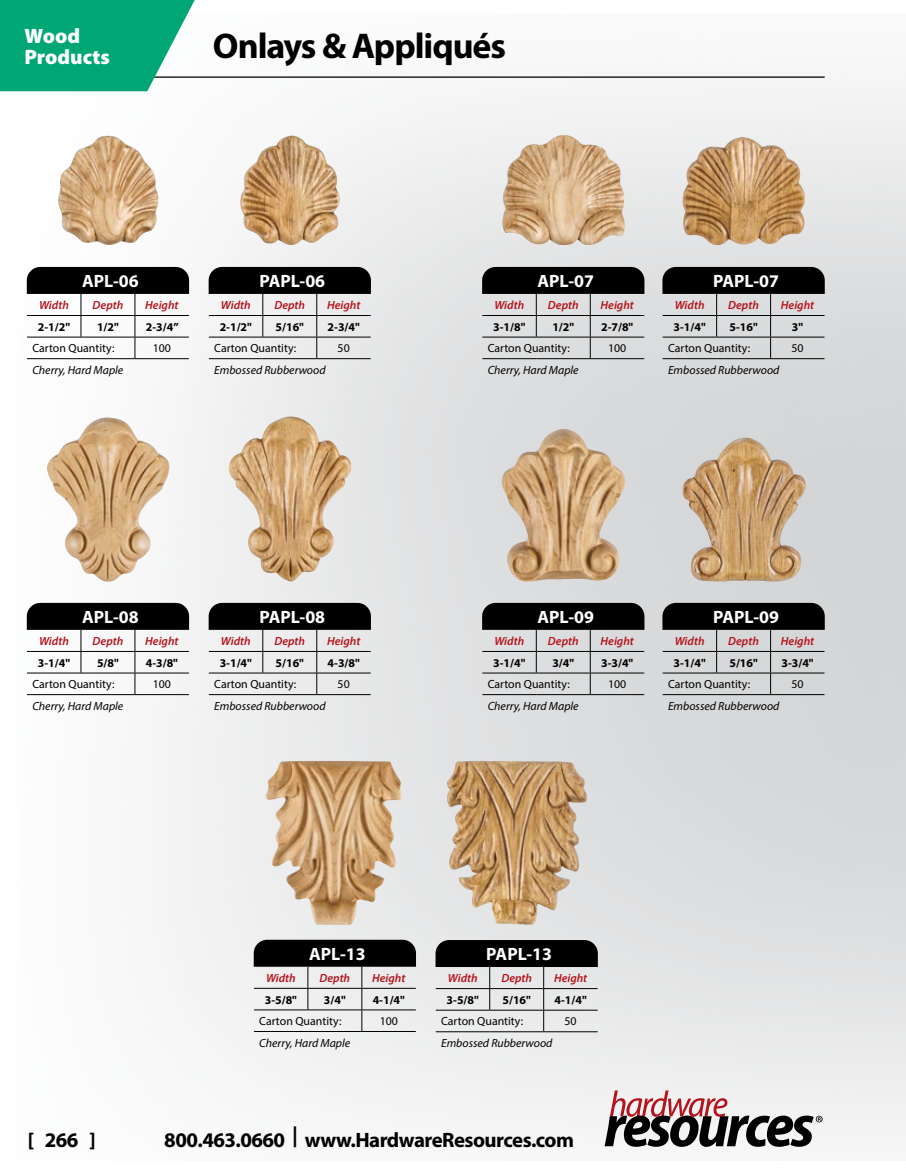
<style>
.page{position:relative;width:906px;height:1174px;background:#fff}
.page>*{position:absolute;margin:0;border:0;box-sizing:border-box;transform-origin:0 0}
.t1{font:700 35.85px "Myriad Pro";letter-spacing:-.03em;color:#000}
.t2{font:700 20.85px "Myriad Pro";letter-spacing:-.025em;color:#000}
.t3{font:900 20.85px/20.9px "Myriad Pro";color:#fff}
.t4{font:700 17.85px "Myriad Pro";color:#fff}
.t5{font:11.85px "Myriad Pro";color:#000}
.t6{font:italic 11.85px "Myriad Pro";color:#000}
.t7{font:700 11.85px "Myriad Pro";color:#000}
.t8{font:italic 600 11.85px "Myriad Pro";color:#b5121b}
</style>
<div class="page">
<img style="left:18px;top:76px;width:888px;height:1071px">
<hr style="left:99px;top:76px;width:725px;height:2px;background:#000">
<img style="left:502px;top:135px;width:123px;height:110px">
<img style="left:58px;top:136px;width:101px;height:109px">
<img style="left:501px;top:429px;width:124px;height:152px">
<img style="left:47px;top:417px;width:122px;height:164px">
<img style="left:447px;top:761px;width:140px;height:163px">
<hr style="left:209px;top:694px;width:54px;height:1px;background:#000">
<hr style="left:263px;top:694px;width:54px;height:1px;background:#000">
<hr style="left:317px;top:694px;width:54px;height:1px;background:#000">
<svg style="left:209px;top:603px;width:162px;height:91px;background:#a0a0a1"></svg>
<hr style="left:27px;top:694px;width:54px;height:1px;background:#000">
<hr style="left:81px;top:694px;width:54px;height:1px;background:#000">
<hr style="left:135px;top:694px;width:54px;height:1px;background:#000">
<svg style="left:27px;top:603px;width:162px;height:91px"></svg>
<hr style="left:662px;top:694px;width:54px;height:1px;background:#000">
<hr style="left:716px;top:694px;width:54px;height:1px;background:#000">
<hr style="left:770px;top:694px;width:54px;height:1px;background:#000">
<svg style="left:662px;top:603px;width:162px;height:91px;background:#8f9091"></svg>
<hr style="left:482px;top:694px;width:54px;height:1px;background:#000">
<hr style="left:536px;top:694px;width:54px;height:1px;background:#000">
<hr style="left:590px;top:694px;width:54px;height:1px;background:#000">
<svg style="left:482px;top:603px;width:162px;height:91px;background:#939495"></svg>
<hr style="left:209px;top:358px;width:54px;height:1px;background:#000">
<hr style="left:263px;top:358px;width:54px;height:1px;background:#000">
<hr style="left:317px;top:358px;width:54px;height:1px;background:#000">
<svg style="left:209px;top:267px;width:162px;height:91px"></svg>
<hr style="left:27px;top:358px;width:54px;height:1px;background:#000">
<hr style="left:81px;top:358px;width:54px;height:1px;background:#000">
<hr style="left:135px;top:358px;width:54px;height:1px;background:#000">
<svg style="left:27px;top:267px;width:162px;height:91px"></svg>
<hr style="left:662px;top:358px;width:54px;height:1px;background:#000">
<hr style="left:716px;top:358px;width:54px;height:1px;background:#000">
<hr style="left:770px;top:358px;width:54px;height:1px;background:#000">
<svg style="left:662px;top:267px;width:162px;height:91px;background:#929394"></svg>
<hr style="left:482px;top:358px;width:54px;height:1px;background:#000">
<hr style="left:536px;top:358px;width:54px;height:1px;background:#000">
<hr style="left:590px;top:358px;width:54px;height:1px;background:#000">
<svg style="left:482px;top:267px;width:162px;height:91px;background:#959596"></svg>
<hr style="left:436px;top:1031px;width:54px;height:1px;background:#000">
<hr style="left:490px;top:1031px;width:53px;height:1px;background:#000">
<hr style="left:543px;top:1031px;width:54px;height:1px;background:#000">
<svg style="left:435px;top:940px;width:163px;height:91px;background:#9e9f9f"></svg>
<hr style="left:254px;top:1031px;width:54px;height:1px;background:#000">
<hr style="left:308px;top:1031px;width:54px;height:1px;background:#000">
<hr style="left:362px;top:1031px;width:54px;height:1px;background:#000">
<svg style="left:254px;top:939px;width:162px;height:92px"></svg>
<img style="left:682px;top:137px;width:123px;height:108px">
<img style="left:682px;top:438px;width:123px;height:143px">
<img style="left:229px;top:416px;width:122px;height:165px">
<img style="left:240px;top:136px;width:100px;height:109px">
<img style="left:265px;top:761px;width:136px;height:163px">
<svg style="left:0;top:0;width:204px;height:91px;background:#26b389"></svg>
<svg style="left:604px;top:1090px;width:218px;height:56px"></svg>
<h2 class="t3" style="left:24px;top:25px;width:87px">Wood<br>Products</h2>
<h1 class="t1" style="left:213px;top:23px;width:295px">Onlays &amp; Appliqués</h1>
<h3 class="t4" style="left:82px;top:269px;width:58px">APL-06</h3>
<p class="t8" style="left:39px;top:298px;width:31px">Width</p>
<p class="t8" style="left:93px;top:298px;width:32px">Depth</p>
<p class="t8" style="left:145px;top:298px;width:35px">Height</p>
<p class="t7" style="left:38px;top:319px;width:34px">2-1/2"</p>
<p class="t7" style="left:97px;top:319px;width:23px">1/2"</p>
<p class="t7" style="left:146px;top:319px;width:34px">2-3/4”</p>
<p class="t5" style="left:32px;top:341px;width:84px">Carton Quantity:</p>
<p class="t5" style="left:153px;top:341px;width:20px">100</p>
<p class="t6" style="left:32px;top:362px;width:92px">Cherry, Hard Maple</p>
<h3 class="t4" style="left:259px;top:269px;width:67px">PAPL-06</h3>
<p class="t8" style="left:221px;top:298px;width:31px">Width</p>
<p class="t8" style="left:274px;top:298px;width:32px">Depth</p>
<p class="t8" style="left:327px;top:298px;width:35px">Height</p>
<p class="t7" style="left:220px;top:319px;width:34px">2-1/2"</p>
<p class="t7" style="left:276px;top:319px;width:30px">5/16"</p>
<p class="t7" style="left:328px;top:319px;width:34px">2-3/4"</p>
<p class="t5" style="left:214px;top:341px;width:84px">Carton Quantity:</p>
<p class="t5" style="left:338px;top:341px;width:14px">50</p>
<p class="t6" style="left:214px;top:362px;width:113px">Embossed Rubberwood</p>
<h3 class="t4" style="left:537px;top:269px;width:58px">APL-07</h3>
<p class="t8" style="left:494px;top:298px;width:31px">Width</p>
<p class="t8" style="left:548px;top:298px;width:32px">Depth</p>
<p class="t8" style="left:600px;top:298px;width:35px">Height</p>
<p class="t7" style="left:493px;top:319px;width:34px">3-1/8"</p>
<p class="t7" style="left:552px;top:319px;width:23px">1/2"</p>
<p class="t7" style="left:601px;top:319px;width:34px">2-7/8"</p>
<p class="t5" style="left:488px;top:341px;width:84px">Carton Quantity:</p>
<p class="t5" style="left:608px;top:341px;width:20px">100</p>
<p class="t6" style="left:488px;top:362px;width:92px">Cherry, Hard Maple</p>
<h3 class="t4" style="left:713px;top:269px;width:67px">PAPL-07</h3>
<p class="t8" style="left:675px;top:298px;width:31px">Width</p>
<p class="t8" style="left:728px;top:298px;width:32px">Depth</p>
<p class="t8" style="left:781px;top:298px;width:35px">Height</p>
<p class="t7" style="left:673px;top:319px;width:34px">3-1/4"</p>
<p class="t7" style="left:729px;top:319px;width:30px">5-16"</p>
<p class="t7" style="left:792px;top:319px;width:13px">3"</p>
<p class="t5" style="left:668px;top:341px;width:84px">Carton Quantity:</p>
<p class="t5" style="left:791px;top:341px;width:14px">50</p>
<p class="t6" style="left:668px;top:362px;width:113px">Embossed Rubberwood</p>
<h3 class="t4" style="left:82px;top:605px;width:58px">APL-08</h3>
<p class="t8" style="left:39px;top:633px;width:31px">Width</p>
<p class="t8" style="left:93px;top:633px;width:32px">Depth</p>
<p class="t8" style="left:145px;top:633px;width:35px">Height</p>
<p class="t7" style="left:38px;top:655px;width:34px">3-1/4"</p>
<p class="t7" style="left:97px;top:655px;width:23px">5/8"</p>
<p class="t7" style="left:146px;top:655px;width:34px">4-3/8"</p>
<p class="t5" style="left:32px;top:677px;width:84px">Carton Quantity:</p>
<p class="t5" style="left:153px;top:677px;width:20px">100</p>
<p class="t6" style="left:32px;top:698px;width:92px">Cherry, Hard Maple</p>
<h3 class="t4" style="left:259px;top:605px;width:67px">PAPL-08</h3>
<p class="t8" style="left:221px;top:633px;width:31px">Width</p>
<p class="t8" style="left:274px;top:633px;width:32px">Depth</p>
<p class="t8" style="left:327px;top:633px;width:35px">Height</p>
<p class="t7" style="left:220px;top:655px;width:34px">3-1/4"</p>
<p class="t7" style="left:276px;top:655px;width:30px">5/16"</p>
<p class="t7" style="left:328px;top:655px;width:34px">4-3/8"</p>
<p class="t5" style="left:214px;top:677px;width:84px">Carton Quantity:</p>
<p class="t5" style="left:338px;top:677px;width:14px">50</p>
<p class="t6" style="left:214px;top:698px;width:113px">Embossed Rubberwood</p>
<h3 class="t4" style="left:537px;top:605px;width:58px">APL-09</h3>
<p class="t8" style="left:494px;top:633px;width:31px">Width</p>
<p class="t8" style="left:548px;top:633px;width:32px">Depth</p>
<p class="t8" style="left:600px;top:633px;width:35px">Height</p>
<p class="t7" style="left:493px;top:655px;width:34px">3-1/4"</p>
<p class="t7" style="left:552px;top:655px;width:23px">3/4"</p>
<p class="t7" style="left:601px;top:655px;width:34px">3-3/4"</p>
<p class="t5" style="left:488px;top:677px;width:84px">Carton Quantity:</p>
<p class="t5" style="left:608px;top:677px;width:20px">100</p>
<p class="t6" style="left:488px;top:698px;width:92px">Cherry, Hard Maple</p>
<h3 class="t4" style="left:713px;top:605px;width:67px">PAPL-09</h3>
<p class="t8" style="left:675px;top:633px;width:31px">Width</p>
<p class="t8" style="left:728px;top:633px;width:32px">Depth</p>
<p class="t8" style="left:781px;top:633px;width:35px">Height</p>
<p class="t7" style="left:673px;top:655px;width:34px">3-1/4"</p>
<p class="t7" style="left:729px;top:655px;width:30px">5/16"</p>
<p class="t7" style="left:781px;top:655px;width:34px">3-3/4"</p>
<p class="t5" style="left:668px;top:677px;width:84px">Carton Quantity:</p>
<p class="t5" style="left:791px;top:677px;width:14px">50</p>
<p class="t6" style="left:668px;top:698px;width:113px">Embossed Rubberwood</p>
<h2 class="t2" style="left:28px;top:1126px;width:69px">[ 266 ]</h2>
<h3 class="t4" style="left:309px;top:942px;width:58px">APL-13</h3>
<p class="t8" style="left:266px;top:970px;width:31px">Width</p>
<p class="t8" style="left:319px;top:970px;width:32px">Depth</p>
<p class="t8" style="left:372px;top:970px;width:35px">Height</p>
<p class="t7" style="left:265px;top:991px;width:34px">3-5/8"</p>
<p class="t7" style="left:324px;top:991px;width:23px">3/4"</p>
<p class="t7" style="left:373px;top:991px;width:34px">4-1/4"</p>
<p class="t5" style="left:259px;top:1013px;width:84px">Carton Quantity:</p>
<p class="t5" style="left:380px;top:1013px;width:20px">100</p>
<p class="t6" style="left:259px;top:1035px;width:92px">Cherry, Hard Maple</p>
<h3 class="t4" style="left:486px;top:942px;width:67px">PAPL-13</h3>
<p class="t8" style="left:448px;top:970px;width:31px">Width</p>
<p class="t8" style="left:501px;top:970px;width:32px">Depth</p>
<p class="t8" style="left:554px;top:970px;width:35px">Height</p>
<p class="t7" style="left:446px;top:992px;width:34px">3-5/8"</p>
<p class="t7" style="left:502px;top:992px;width:30px">5/16"</p>
<p class="t7" style="left:554px;top:992px;width:34px">4-1/4"</p>
<p class="t5" style="left:441px;top:1014px;width:84px">Carton Quantity:</p>
<p class="t5" style="left:564px;top:1014px;width:14px">50</p>
<p class="t6" style="left:441px;top:1035px;width:113px">Embossed Rubberwood</p>
<h2 class="t2" style="left:164px;top:1126px;width:411px">800.463.0660 | www.HardwareResources.com</h2>
</div>
